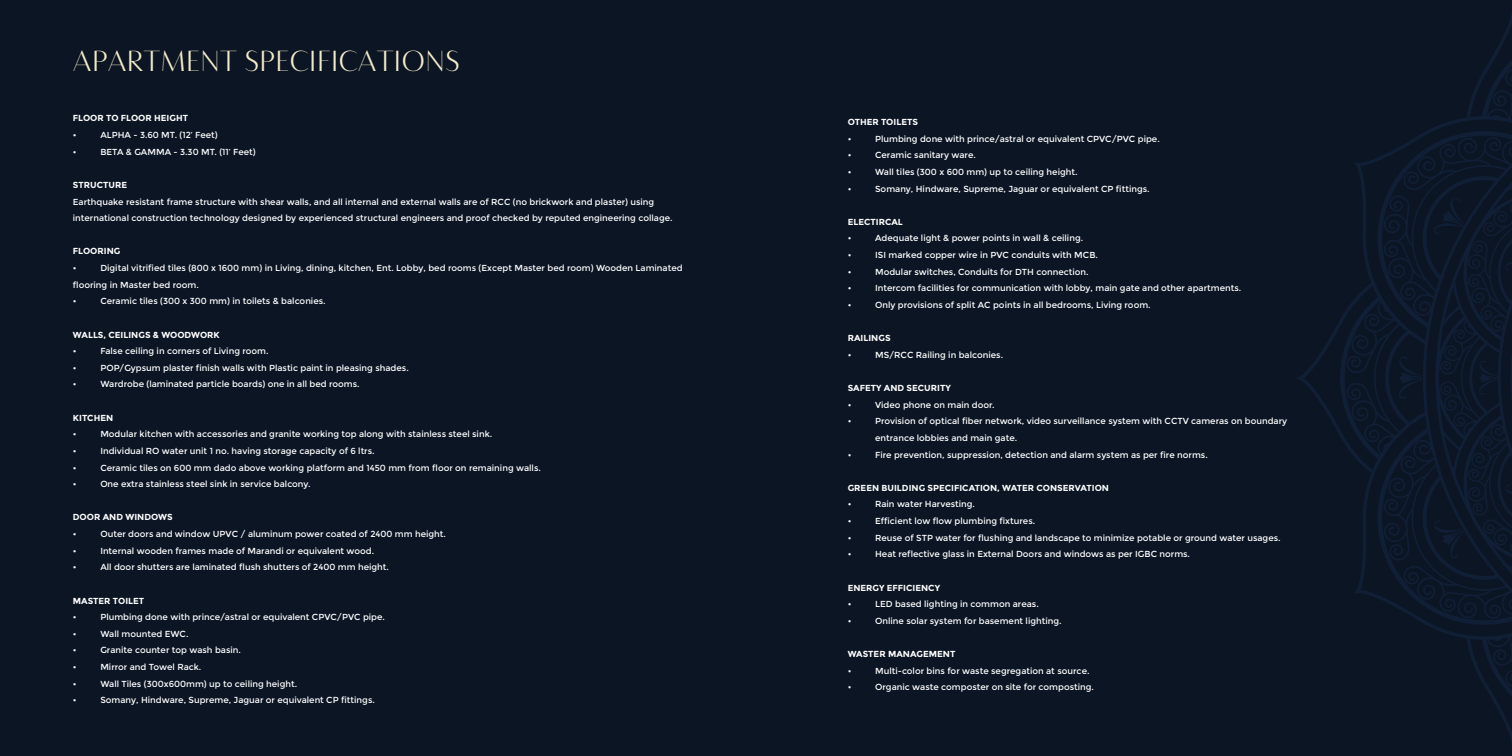
<style>
.page{position:relative;width:1512px;height:756px;background:#0b1523}
.page>*{position:absolute;margin:0;border:0;box-sizing:border-box;transform-origin:0 0}
.t1{font:300 27.04px "Bw Vivant";color:#f4ebc9}
.t2{font:8.75px/16.6px "Montserrat";color:#fff}
.t3{font:700 8.75px "Montserrat";color:#fff}
</style>
<div class="page">
<svg style="left:1297px;top:14px;width:215px;height:728px"></svg>
<svg style="left:1434px;top:86px;width:78px;height:584px"></svg>
<h1 class="t1" style="left:73px;top:45px;width:389px">APARTMENT SPECIFICATIONS</h1>
<p class="t3" style="left:73px;top:113px;width:117px">FLOOR TO FLOOR HEIGHT</p>
<p class="t2" style="left:73px;top:127px;width:5px">•</p>
<p class="t2" style="left:100px;top:127px;width:119px">ALPHA - 3.60 MT. (12’ Feet)</p>
<p class="t2" style="left:73px;top:143px;width:5px">•</p>
<p class="t2" style="left:100px;top:143px;width:157px">BETA &amp; GAMMA - 3.30 MT. (11’ Feet)</p>
<p class="t3" style="left:73px;top:180px;width:56px">STRUCTURE</p>
<p class="t2" style="left:73px;top:193px;width:601px">Earthquake resistant frame structure with shear walls, and all internal and external walls are of RCC (no brickwork and plaster) using international construction technology designed by experienced structural engineers and proof checked by reputed engineering collage.</p>
<p class="t3" style="left:73px;top:246px;width:49px">FLOORING</p>
<p class="t2" style="left:73px;top:260px;width:5px">•</p>
<p class="t2" style="left:73px;top:260px;width:611px;text-indent:27px">Digital vitrified tiles (800 x 1600 mm) in Living, dining, kitchen, Ent. Lobby, bed rooms (Except Master bed room) Wooden Laminated flooring in Master bed room.<br>•</p>
<p class="t2" style="left:100px;top:293px;width:227px">Ceramic tiles (300 x 300 mm) in toilets &amp; balconies.</p>
<p class="t3" style="left:73px;top:329px;width:148px">WALLS, CEILINGS &amp; WOODWORK</p>
<p class="t2" style="left:73px;top:343px;width:5px">•</p>
<p class="t2" style="left:100px;top:343px;width:170px">False ceiling in corners of Living room.</p>
<p class="t2" style="left:73px;top:359px;width:5px">•</p>
<p class="t2" style="left:100px;top:359px;width:310px">POP/Gypsum plaster finish walls with Plastic paint in pleasing shades.</p>
<p class="t2" style="left:73px;top:376px;width:5px">•</p>
<p class="t2" style="left:100px;top:376px;width:261px">Wardrobe (laminated particle boards) one in all bed rooms.</p>
<p class="t3" style="left:73px;top:412px;width:42px">KITCHEN</p>
<p class="t2" style="left:73px;top:426px;width:5px">•</p>
<p class="t2" style="left:100px;top:426px;width:393px">Modular kitchen with accessories and granite working top along with stainless steel sink.</p>
<p class="t2" style="left:73px;top:443px;width:5px">•</p>
<p class="t2" style="left:100px;top:443px;width:276px">Individual RO water unit 1 no. having storage capacity of 6 ltrs.</p>
<p class="t2" style="left:73px;top:459px;width:5px">•</p>
<p class="t2" style="left:100px;top:459px;width:442px">Ceramic tiles on 600 mm dado above working platform and 1450 mm from floor on remaining walls.</p>
<p class="t2" style="left:73px;top:476px;width:5px">•</p>
<p class="t2" style="left:100px;top:476px;width:212px">One extra stainless steel sink in service balcony.</p>
<p class="t3" style="left:73px;top:512px;width:101px">DOOR AND WINDOWS</p>
<p class="t2" style="left:73px;top:526px;width:5px">•</p>
<p class="t2" style="left:100px;top:526px;width:347px">Outer doors and window UPVC / aluminum power coated of 2400 mm height.</p>
<p class="t2" style="left:73px;top:542px;width:5px">•</p>
<p class="t2" style="left:100px;top:542px;width:275px">Internal wooden frames made of Marandi or equivalent wood.</p>
<p class="t2" style="left:73px;top:559px;width:5px">•</p>
<p class="t2" style="left:100px;top:559px;width:290px">All door shutters are laminated flush shutters of 2400 mm height.</p>
<p class="t3" style="left:73px;top:595px;width:73px">MASTER TOILET</p>
<p class="t2" style="left:73px;top:609px;width:5px">•</p>
<p class="t2" style="left:100px;top:609px;width:286px">Plumbing done with prince/astral or equivalent CPVC/PVC pipe.</p>
<p class="t2" style="left:73px;top:625px;width:5px">•</p>
<p class="t2" style="left:100px;top:625px;width:90px">Wall mounted EWC.</p>
<p class="t2" style="left:73px;top:642px;width:5px">•</p>
<p class="t2" style="left:100px;top:642px;width:142px">Granite counter top wash basin.</p>
<p class="t2" style="left:73px;top:659px;width:5px">•</p>
<p class="t2" style="left:100px;top:659px;width:103px">Mirror and Towel Rack.</p>
<p class="t2" style="left:73px;top:675px;width:5px">•</p>
<p class="t2" style="left:100px;top:675px;width:198px">Wall Tiles (300x600mm) up to ceiling height.</p>
<p class="t2" style="left:73px;top:692px;width:5px">•</p>
<p class="t2" style="left:100px;top:692px;width:276px">Somany, Hindware, Supreme, Jaguar or equivalent CP fittings.</p>
<p class="t3" style="left:848px;top:117px;width:72px">OTHER TOILETS</p>
<p class="t2" style="left:848px;top:130px;width:5px">•</p>
<p class="t2" style="left:875px;top:130px;width:286px">Plumbing done with prince/astral or equivalent CPVC/PVC pipe.</p>
<p class="t2" style="left:848px;top:147px;width:5px">•</p>
<p class="t2" style="left:875px;top:147px;width:102px">Ceramic sanitary ware.</p>
<p class="t2" style="left:848px;top:164px;width:5px">•</p>
<p class="t2" style="left:875px;top:164px;width:204px">Wall tiles (300 x 600 mm) up to ceiling height.</p>
<p class="t2" style="left:848px;top:180px;width:5px">•</p>
<p class="t2" style="left:875px;top:180px;width:276px">Somany, Hindware, Supreme, Jaguar or equivalent CP fittings.</p>
<p class="t3" style="left:848px;top:217px;width:57px">ELECTIRCAL</p>
<p class="t2" style="left:848px;top:230px;width:5px">•</p>
<p class="t2" style="left:875px;top:230px;width:210px">Adequate light &amp; power points in wall &amp; ceiling.</p>
<p class="t2" style="left:848px;top:247px;width:5px">•</p>
<p class="t2" style="left:875px;top:247px;width:224px">ISI marked copper wire in PVC conduits with MCB.</p>
<p class="t2" style="left:848px;top:263px;width:5px">•</p>
<p class="t2" style="left:875px;top:263px;width:215px">Modular switches, Conduits for DTH connection.</p>
<p class="t2" style="left:848px;top:280px;width:5px">•</p>
<p class="t2" style="left:875px;top:280px;width:368px">Intercom facilities for communication with lobby, main gate and other apartments.</p>
<p class="t2" style="left:848px;top:297px;width:5px">•</p>
<p class="t2" style="left:875px;top:297px;width:277px">Only provisions of split AC points in all bedrooms, Living room.</p>
<p class="t3" style="left:848px;top:333px;width:44px">RAILINGS</p>
<p class="t2" style="left:848px;top:347px;width:5px">•</p>
<p class="t2" style="left:875px;top:347px;width:130px">MS/RCC Railing in balconies.</p>
<p class="t3" style="left:848px;top:383px;width:105px">SAFETY AND SECURITY</p>
<p class="t2" style="left:848px;top:396px;width:5px">•</p>
<p class="t2" style="left:875px;top:396px;width:121px">Video phone on main door.</p>
<p class="t2" style="left:848px;top:413px;width:5px">•</p>
<p class="t2" style="left:875px;top:413px;width:414px">Provision of optical fiber network, video surveillance system with CCTV cameras on boundary entrance lobbies and main gate.</p>
<p class="t2" style="left:848px;top:446px;width:5px">•</p>
<p class="t2" style="left:875px;top:446px;width:334px">Fire prevention, suppression, detection and alarm system as per fire norms.</p>
<p class="t3" style="left:848px;top:483px;width:263px">GREEN BUILDING SPECIFICATION, WATER CONSERVATION</p>
<p class="t2" style="left:848px;top:496px;width:5px">•</p>
<p class="t2" style="left:875px;top:496px;width:101px">Rain water Harvesting.</p>
<p class="t2" style="left:848px;top:513px;width:5px">•</p>
<p class="t2" style="left:875px;top:513px;width:162px">Efficient low flow plumbing fixtures.</p>
<p class="t2" style="left:848px;top:529px;width:5px">•</p>
<p class="t2" style="left:875px;top:529px;width:407px">Reuse of STP water for flushing and landscape to minimize potable or ground water usages.</p>
<p class="t2" style="left:848px;top:546px;width:5px">•</p>
<p class="t2" style="left:875px;top:546px;width:316px">Heat reflective glass in External Doors and windows as per IGBC norms.</p>
<p class="t3" style="left:848px;top:582px;width:94px">ENERGY EFFICIENCY</p>
<p class="t2" style="left:848px;top:596px;width:5px">•</p>
<p class="t2" style="left:875px;top:596px;width:165px">LED based lighting in common areas.</p>
<p class="t2" style="left:848px;top:613px;width:5px">•</p>
<p class="t2" style="left:875px;top:613px;width:188px">Online solar system for basement lighting.</p>
<p class="t3" style="left:848px;top:649px;width:109px">WASTER MANAGEMENT</p>
<p class="t2" style="left:848px;top:662px;width:5px">•</p>
<p class="t2" style="left:875px;top:662px;width:216px">Multi-color bins for waste segregation at source.</p>
<p class="t2" style="left:848px;top:679px;width:5px">•</p>
<p class="t2" style="left:875px;top:679px;width:220px">Organic waste composter on site for composting.</p>
</div>
